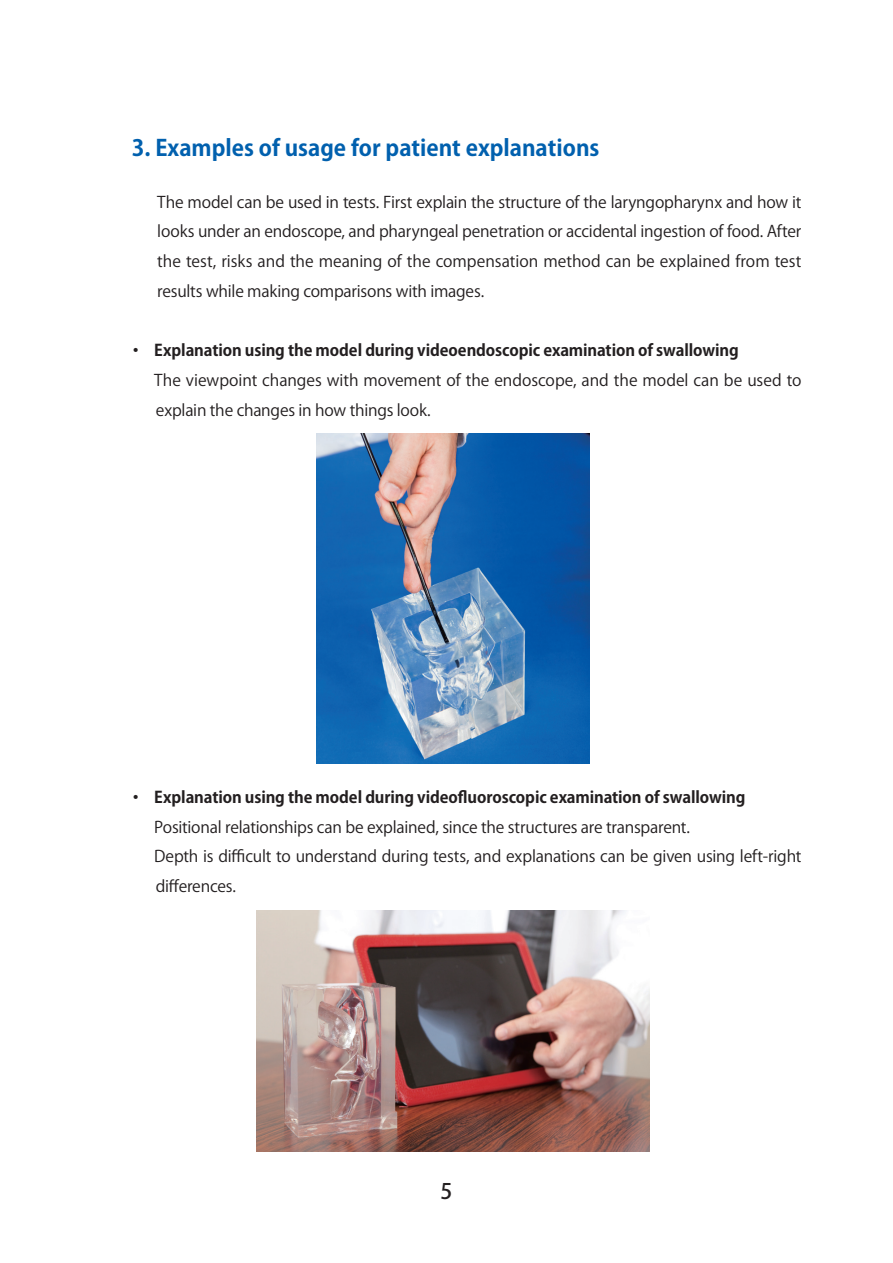
<style>
.page{position:relative;width:893px;height:1263px;background:#fff}
.page>*{position:absolute;margin:0;border:0;box-sizing:border-box;transform-origin:0 0}
.t1{font:700 22.35px "Koz Go Pro";color:#0160ae}
.t2{font:500 21.3px "Koz Go Pro";color:#231f20}
.t3{font:15.9px/29.7px "Koz Go Pro";letter-spacing:-.01em;color:#231f20}
.t4{font:700 15.9px "Koz Go Pro";letter-spacing:-.005em;color:#231f20}
</style>
<div class="page">
<img style="left:316px;top:434px;width:273px;height:330px">
<img style="left:257px;top:910px;width:392px;height:241px">
<h1 class="t1" style="left:132px;top:133px;width:469px">3. Examples of usage for patient explanations</h1>
<p class="t3" style="left:157px;top:187px;width:646px;text-align:justify">The model can be used in tests. First explain the structure of the laryngopharynx and how it looks under an endoscope, and pharyngeal penetration or accidental ingestion of food. After the test, risks and the meaning of the compensation method can be explained from test results while making comparisons with images.</p>
<p class="t4" style="left:128px;top:340px;width:612px">・ Explanation using the model during videoendoscopic examination of swallowing</p>
<p class="t3" style="left:154px;top:366px;width:649px">The viewpoint changes with movement of the endoscope, and the model can be used to explain the changes in how things look.</p>
<p class="t4" style="left:128px;top:787px;width:619px">・ Explanation using the model during videofluoroscopic examination of swallowing</p>
<p class="t3" style="left:154px;top:812px;width:649px">Positional relationships can be explained, since the structures are transparent.<br>Depth is difficult to understand during tests, and explanations can be given using left-right differences.</p>
<h2 class="t2" style="left:440px;top:1177px;width:13px">5</h2>
</div>
